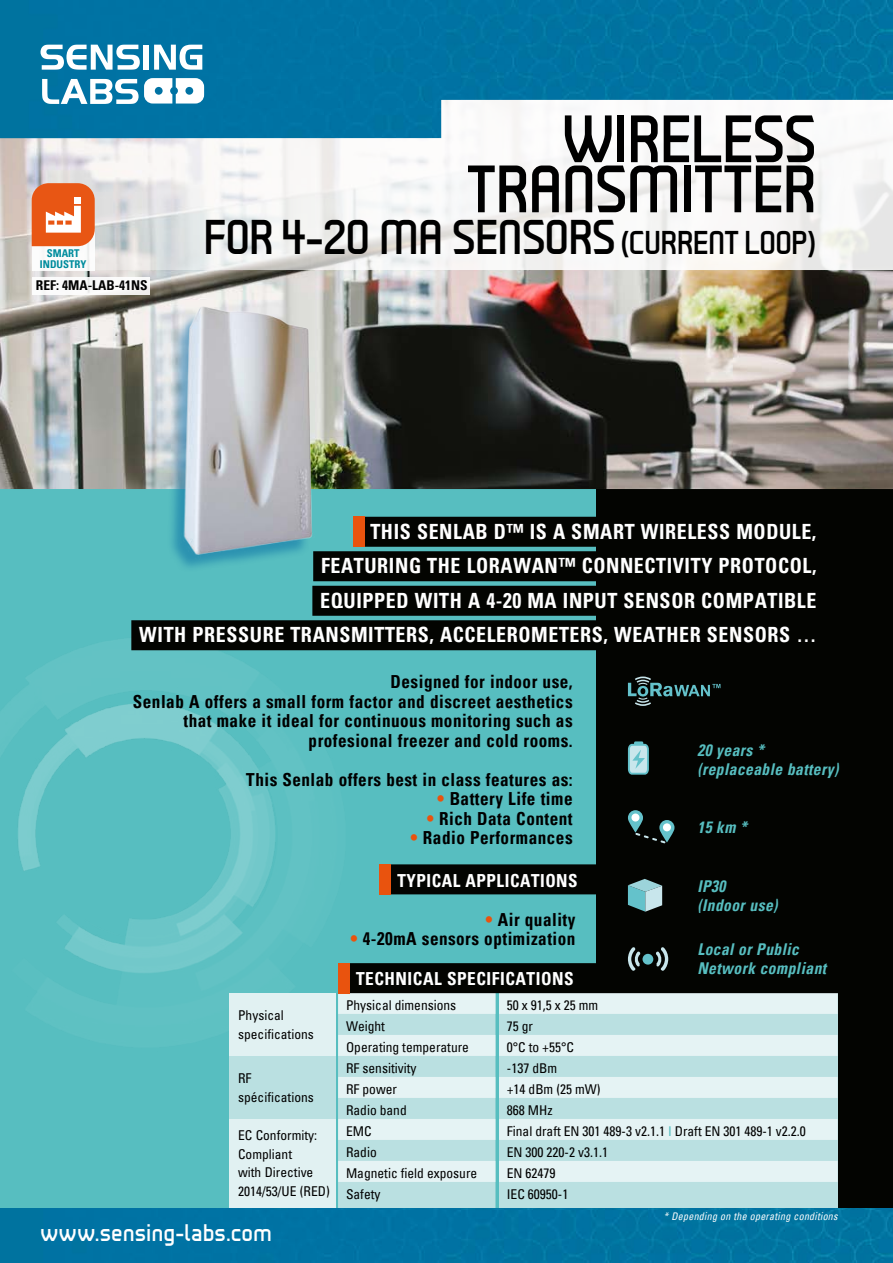
<style>
.page{position:relative;width:893px;height:1263px;background:#0073a3}
.page>*{position:absolute;margin:0;border:0;box-sizing:border-box;transform-origin:0 0}
.t1{font:66.75px/50.1px "Tenby Five";color:#000;text-align:right}
.t2{font:48.75px "Tenby Five";color:#000}
.t3{font:24px "Tenby Five";letter-spacing:.03em;color:#fff;scale:.95 1}
.t4{font:700 condensed 21px/34.5px "Univers";letter-spacing:.03em;color:#fff;scale:.95 1}
.t5{font:700 condensed 18px/19.5px "Univers";letter-spacing:.03em;color:#000;text-align:right;scale:.95 1}
.t6{font:700 condensed 18px "Univers";letter-spacing:.03em;color:#fff;scale:.96 1}
.t7{font:700 condensed 18px "Univers";letter-spacing:.03em;color:#fff;scale:.95 1}
.t8{font:italic 700 condensed 16.2px/19px "Univers";letter-spacing:.03em;color:#57bec0;scale:.95 1}
.t9{font:condensed 13.5px/21px "Univers";color:#000}
.t10{font:condensed 13.5px/18.9px "Univers LT Std";color:#000}
.t11{font:700 condensed 13.5px "Univers";color:#000}
.t12{font:700 condensed 10.8px/10.8px "Univers";color:#008c9d;text-align:center}
.t13{font:italic condensed 10.5px "Univers";letter-spacing:.03em;color:#fff;scale:.95 1}
.s1{font-size:33px}
.s2{color:#e9530e}
.s3{color:#57bec0}
</style>
<div class="page">
<svg style="left:41px;top:45px;width:99px;height:25px"></svg>
<div style="left:144px;top:45px;width:5px;height:25px;background:#fff"></div>
<svg style="left:154px;top:45px;width:48px;height:25px"></svg>
<svg style="left:42px;top:78px;width:162px;height:22px"></svg>
<div style="left:0;top:489px;width:597px;height:719px;background:#57bec0"></div>
<div style="left:597px;top:489px;width:296px;height:719px;background:#030401"></div>
<img style="left:0;top:639px;width:512px;height:430px">
<img style="left:0;top:270px;width:893px;height:219px">
<svg style="left:0;top:100px;width:893px;height:170px;fill:#f6f6f5"></svg>
<div style="left:389px;top:864px;width:274px;height:30px;background:#030401"></div>
<div style="left:379px;top:864px;width:12px;height:30px;background:#e9530e"></div>
<div style="left:32px;top:277px;width:118px;height:17px;background:#fff"></div>
<div style="left:32px;top:229px;width:63px;height:42px;background:#fff"></div>
<svg style="left:32px;top:183px;width:63px;height:63px"></svg>
<div style="left:166px;top:310px;width:144px;height:263px;background:#0067a2;opacity:.5"></div>
<img style="left:172px;top:300px;width:147px;height:260px">
<div style="left:362px;top:517px;width:463px;height:30px;background:#030401"></div>
<div style="left:313px;top:551px;width:512px;height:30px;background:#030401"></div>
<div style="left:312px;top:586px;width:513px;height:30px;background:#030401"></div>
<div style="left:131px;top:620px;width:694px;height:30px;background:#030401"></div>
<div style="left:353px;top:517px;width:11px;height:30px;background:#e9530e"></div>
<div style="left:338px;top:1014px;width:157px;height:194px;background:#bae0e1"></div>
<div style="left:338px;top:993px;width:157px;height:21px;background:#e5f3f4"></div>
<div style="left:338px;top:1035px;width:157px;height:21px;background:#e5f3f4"></div>
<div style="left:338px;top:1077px;width:157px;height:21px;background:#e5f3f4"></div>
<div style="left:338px;top:1119px;width:157px;height:21px;background:#e5f3f4"></div>
<div style="left:338px;top:1161px;width:157px;height:21px;background:#e5f3f4"></div>
<div style="left:499px;top:992px;width:339px;height:216px;background:#bae0e1"></div>
<div style="left:499px;top:993px;width:339px;height:21px;background:#e5f3f4"></div>
<div style="left:499px;top:1035px;width:339px;height:21px;background:#e5f3f4"></div>
<div style="left:499px;top:1077px;width:339px;height:21px;background:#e5f3f4"></div>
<div style="left:499px;top:1119px;width:339px;height:21px;background:#e5f3f4"></div>
<div style="left:499px;top:1161px;width:339px;height:21px;background:#e5f3f4"></div>
<div style="left:347px;top:963px;width:493px;height:30px;background:#030401"></div>
<div style="left:338px;top:963px;width:11px;height:30px;background:#e9530e"></div>
<div style="left:229px;top:993px;width:106px;height:63px;background:#e1f1f2"></div>
<div style="left:229px;top:1118px;width:106px;height:90px;background:#e1f1f2"></div>
<div style="left:229px;top:1056px;width:106px;height:62px;background:#bae0e1"></div>
<svg style="left:628px;top:676px;width:92px;height:30px"></svg>
<svg style="left:628px;top:741px;width:21px;height:34px"></svg>
<svg style="left:628px;top:810px;width:46px;height:33px"></svg>
<svg style="left:628px;top:879px;width:34px;height:33px"></svg>
<svg style="left:656px;top:947px;width:12px;height:24px"></svg>
<svg style="left:628px;top:947px;width:12px;height:24px"></svg>
<div style="left:642px;top:954px;width:11px;height:10px;background:#64c2cb;border-radius:50%"></div>
<p class="t12" style="left:40px;top:248px;width:48px">Smart<br>Industry</p>
<p class="t11" style="left:36px;top:277px;width:105px">Ref: 4MA-LAB-41NS</p>
<h1 class="t1" style="left:467px;top:112px;width:351px">WIRELESS<br>TRANSMITTER</h1>
<h2 class="t2" style="left:204px;top:208px;width:614px">FOR 4-20 MA SENSORS <span class="s1">(CURRENT LOOP)</span></h2>
<p class="t4" style="left:321px;top:514px;width:523px;text-indent:49px">This Senlab D™ is a smart wireless module, featuring the LoRaWAN</p>
<p class="t4" style="left:139px;top:549px;width:714px;text-align:right">™ connectivity pr otocol,<br>equipped with a 4-20 mA input sensor compatible<br>with pressure transmitters, acceler ometers, weather sensors …</p>
<p class="t5" style="left:133px;top:672px;width:464px">Designed for indoor use,<br>Senlab A offers a small form factor and discreet aesthetics that make it ideal for continuous monitoring such as profesional freezer and cold rooms.</p>
<p class="t5" style="left:246px;top:770px;width:345px">This Senlab offers best in class features as:</p>
<p class="t5" style="left:437px;top:789px;width:144px"><span class="s2">•</span> Battery Life time</p>
<p class="t5" style="left:427px;top:809px;width:155px"><span class="s2">•</span> Rich Data Content</p>
<p class="t5" style="left:411px;top:828px;width:172px"><span class="s2">•</span> Radio Performances</p>
<p class="t7" style="left:397px;top:869px;width:191px">Typical applications</p>
<p class="t5" style="left:485px;top:910px;width:96px"><span class="s2">•</span> Air quality</p>
<p class="t5" style="left:350px;top:929px;width:238px"><span class="s2">•</span> 4-20mA sensors optimization</p>
<p class="t6" style="left:356px;top:968px;width:21px">TECHNICAL</p>
<p class="t6" style="left:447px;top:968px;width:11px">SPECIFICA</p>
<p class="t6" style="left:527px;top:968px;width:21px">TIONS</p>
<p class="t8" style="left:697px;top:741px;width:150px">20 years * (replaceable battery)</p>
<p class="t8" style="left:697px;top:817px;width:54px">15 km *</p>
<p class="t8" style="left:697px;top:876px;width:86px">IP30<br>(Indoor use)</p>
<p class="t8" style="left:697px;top:940px;width:137px">Local or Public<br>Network compliant</p>
<p class="t10" style="left:238px;top:1005px;width:77px">Physical specifications</p>
<p class="t10" style="left:238px;top:1068px;width:77px">RF spécifications</p>
<p class="t10" style="left:238px;top:1125px;width:93px">EC Conformity:<br>Compliant<br>with Directive<br>2014/53/UE (RED)</p>
<h3 class="t3" style="left:41px;top:1218px;width:245px">WWW.SENSING-LABS.COM</h3>
<p class="t9" style="left:346px;top:994px;width:133px">Physical dimensions<br>Weight<br>Operating temperature<br>RF sensitivity<br>RF power<br>Radio band<br>EMC<br>Radio<br>Magnetic field exposure<br>Safety</p>
<p class="t9" style="left:507px;top:994px;width:301px">50 x 91,5 x 25 mm<br>75 gr<br>0°C to +55°C<br>-137 dBm<br>+14 dBm (25 mW)<br>868 MHz<br>Final draft EN 301 489-3 v2.1.1 <span class="s3">I</span> Draft EN 301 489-1 v2.2.0<br>EN 300 220-2 v3.1.1<br>EN 62479<br>IEC 60950-1</p>
<p class="t13" style="left:664px;top:1209px;width:184px">* Depending on the operating conditions</p>
</div>
